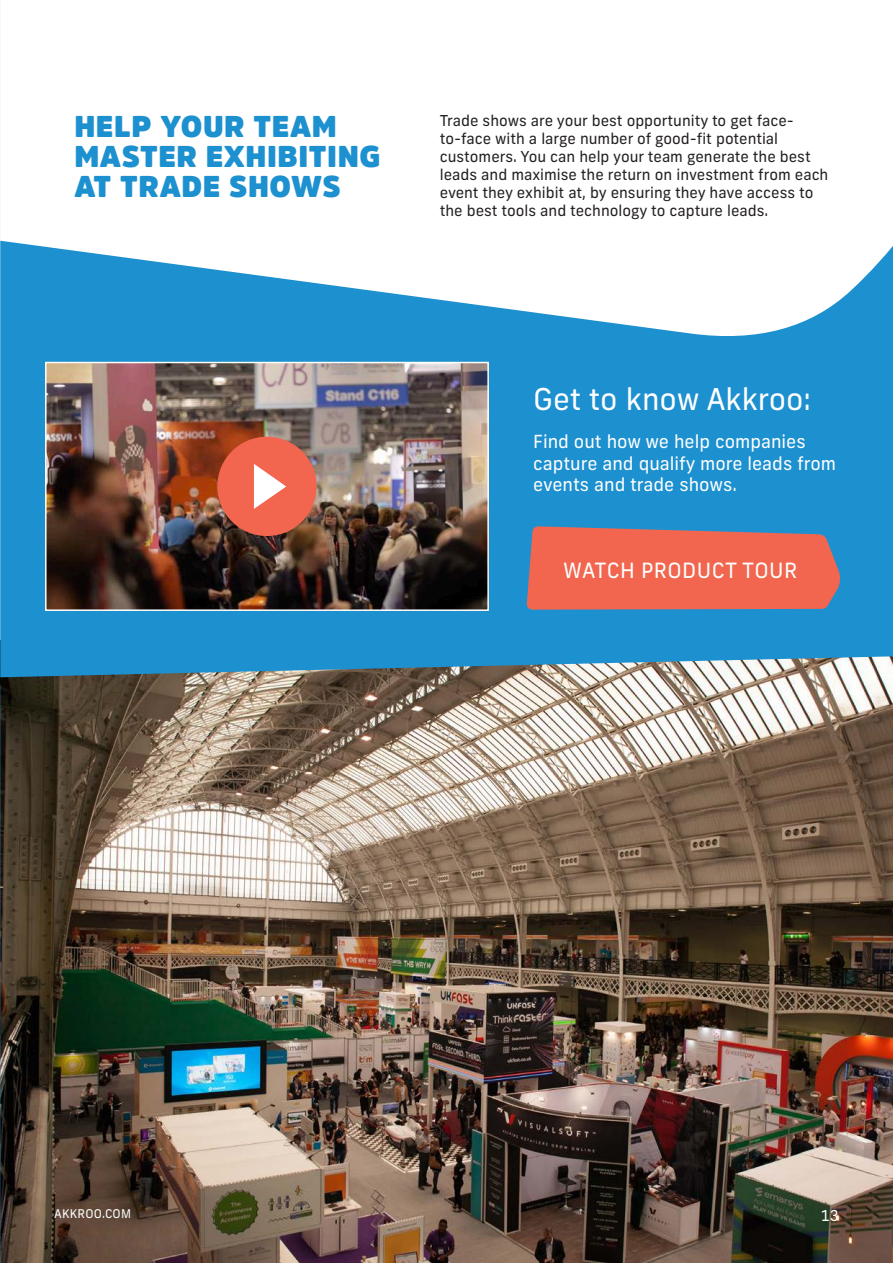
<style>
.page{position:relative;width:893px;height:1263px;background:#fff}
.page>*{position:absolute;margin:0;border:0;box-sizing:border-box;transform-origin:0 0}
.t1{font:900 30px/30px "Amsi Pro";letter-spacing:.02em;color:#1d90d0}
.t2{font:30px "Frank New";color:#fff}
.t3{font:21px "Frank New";letter-spacing:.02em;color:#fff}
.t4{font:18px/21.6px "Frank New";color:#fff}
.t5{font:15px/18px "Frank New";color:#231f20}
.t6{font:15px "Frank New";color:#fff}
.t7{font:12px "Frank New";letter-spacing:.02em;color:#fff}
</style>
<div class="page">
<img style="left:0;top:677px;width:893px;height:586px">
<svg style="left:0;top:685px;width:1px;height:578px"></svg>
<svg style="left:0;top:240px;width:893px;height:437px;fill:#1d90d0"></svg>
<svg style="left:527px;top:526px;width:314px;height:84px;background:#de695a"></svg>
<img style="left:48px;top:365px;width:438px;height:243px">
<div style="left:45px;top:362px;width:444px;height:249px;border:2px solid #fff"></div>
<div style="left:217px;top:437px;width:100px;height:99px;background:#f2664f;border-radius:50%"></div>
<svg style="left:254px;top:464px;width:32px;height:45px"></svg>
<p class="t1" style="left:74px;top:111px;width:308px">HELP YOUR TEAM<br>MASTER EXHIBITING<br>AT TRADE SHOWS</p>
<p class="t5" style="left:440px;top:111px;width:390px">Trade shows are your best opportunity to get face&shy;to-face with a large number of good-fit potential customers. You can help your team generate the best leads and maximise the return on investment from each event they exhibit at, by ensuring they have access to the best tools and technology to capture leads.</p>
<p class="t2" style="left:533px;top:380px;width:279px">Get to know Akkroo:</p>
<p class="t4" style="left:533px;top:430px;width:304px">Find out how we help companies capture and qualify more leads from events and trade shows.</p>
<p class="t3" style="left:563px;top:557px;width:236px">WATCH PRODUCT TOUR</p>
<p class="t7" style="left:54px;top:1206px;width:79px">AKKROO.COM</p>
<p class="t6" style="left:821px;top:1206px;width:20px">13</p>
</div>
